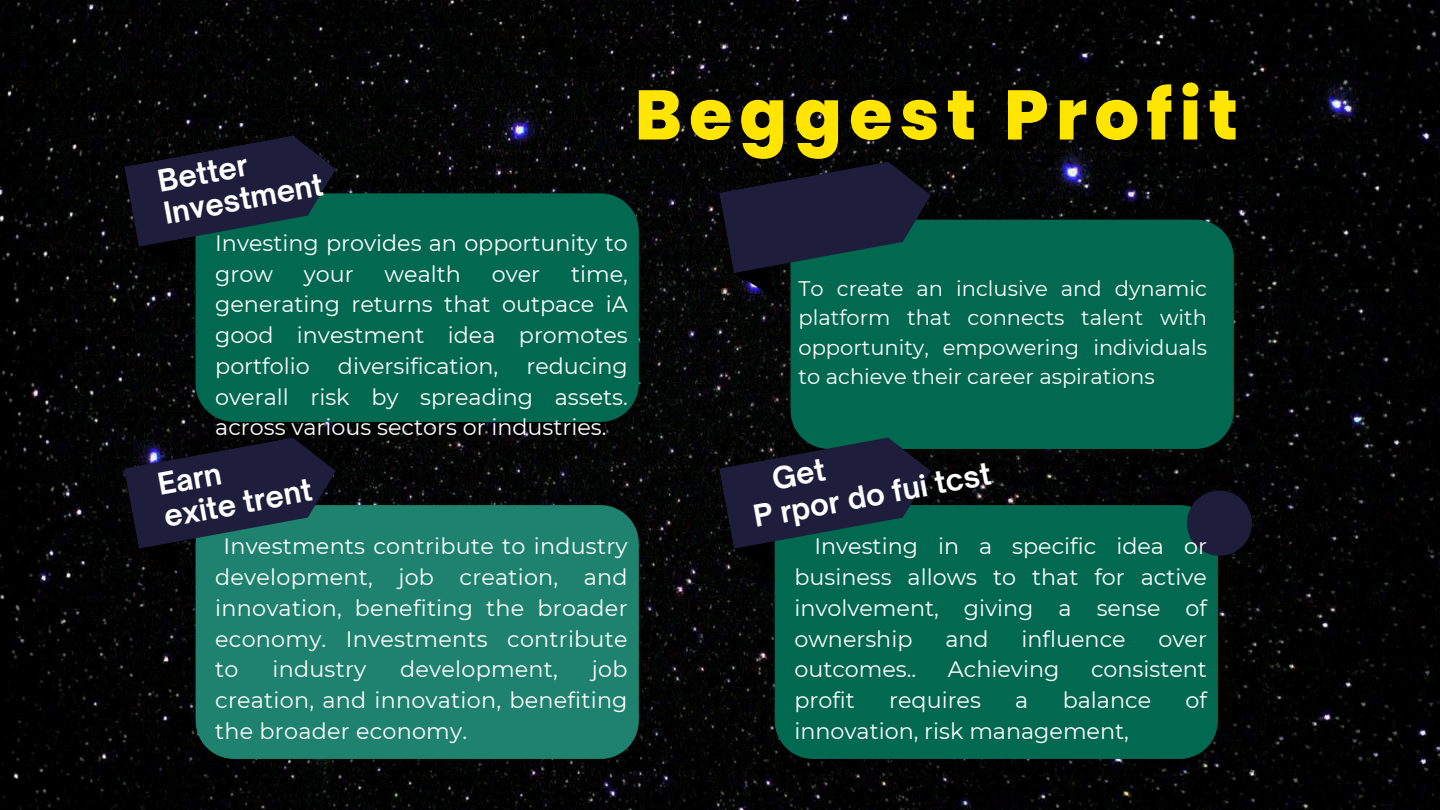
<style>
.page{position:relative;width:1440px;height:810px;background:#fff}
.page>*{position:absolute;margin:0;border:0;box-sizing:border-box;transform-origin:0 0}
.t1{font:800 70px "Poppins";letter-spacing:.105em;color:#ffe500}
.t2{font:700 29px/32.7px "Open Sauce One";color:#fff}
.t3{font:22.3px/30.8px "Montserrat";color:#fff;text-align:justify}
.t4{font:21px/29.4px "Montserrat";color:#fffffe;text-align:justify}
</style>
<div class="page">
<img style="left:0;top:0;width:1440px;height:810px">
<img style="left:120px;top:125px;width:523px;height:639px">
<img style="left:715px;top:151px;width:523px;height:276px">
<img style="left:715px;top:427px;width:544px;height:337px">
<div style="left:772px;top:458px;width:54px;height:32px;background:#1e1e3c"></div>
<p class="t2" style="left:155px;top:164px;width:163px;rotate:-10deg">Better<br>Investment</p>
<p class="t3" style="left:215px;top:227px;width:414px">Investing provides an opportunity to grow</p>
<p class="t3" style="left:215px;top:258px;width:414px;text-indent:356px">time, generating returns that outpace iA good investment idea promotes portfolio</p>
<p class="t3" style="left:304px;top:258px;width:51px">your</p>
<p class="t3" style="left:385px;top:258px;width:78px">wealth</p>
<p class="t3" style="left:492px;top:258px;width:50px">over</p>
<p class="t3" style="left:338px;top:350px;width:162px">diversification,</p>
<p class="t3" style="left:215px;top:350px;width:414px;text-indent:311px">reducing overall risk by spreading assets. across various sectors or industries.</p>
<h1 class="t2" style="left:155px;top:468px;width:152px;rotate:-10deg">Earn<br>exite trent</h1>
<p class="t3" style="left:215px;top:531px;width:414px;text-indent:8px">Investments contribute to industry development, job creation, and innovation, benefiting the broader economy. Investments contribute to</p>
<p class="t3" style="left:215px;top:654px;width:414px;text-indent:377px">job creation, and innovation, benefiting the broader economy.</p>
<p class="t3" style="left:272px;top:654px;width:95px">industry</p>
<p class="t3" style="left:400px;top:654px;width:159px">development,</p>
<p class="t1" style="left:635px;top:66px;width:605px">Beggest Profit</p>
<h2 class="t4" style="left:799px;top:274px;width:410px">To create an inclusive and dynamic platform that connects talent with opportunity, empowering individuals to achieve their career aspirations</h2>
<p class="t2" style="left:751px;top:500px;width:242px;rotate:-10deg">P rpor do fui tcst</p>
<p class="t3" style="left:794px;top:531px;width:414px;text-indent:20px">Investing in a specific idea or business allows to that for active involvement, giving a sense of ownership</p>
<p class="t3" style="left:945px;top:623px;width:45px">and</p>
<p class="t3" style="left:1022px;top:623px;width:106px">influence</p>
<p class="t3" style="left:1159px;top:623px;width:50px">over</p>
<p class="t3" style="left:794px;top:654px;width:123px">outcomes..</p>
<p class="t3" style="left:948px;top:654px;width:113px">Achieving</p>
<p class="t3" style="left:1091px;top:654px;width:117px">consistent</p>
<p class="t3" style="left:794px;top:685px;width:62px">profit</p>
<p class="t3" style="left:889px;top:685px;width:93px">requires</p>
<p class="t3" style="left:1015px;top:685px;width:15px">a</p>
<p class="t3" style="left:1063px;top:685px;width:90px">balance</p>
<p class="t3" style="left:1185px;top:685px;width:23px">of</p>
<p class="t3" style="left:794px;top:716px;width:336px">innovation, risk management,</p>
</div>
